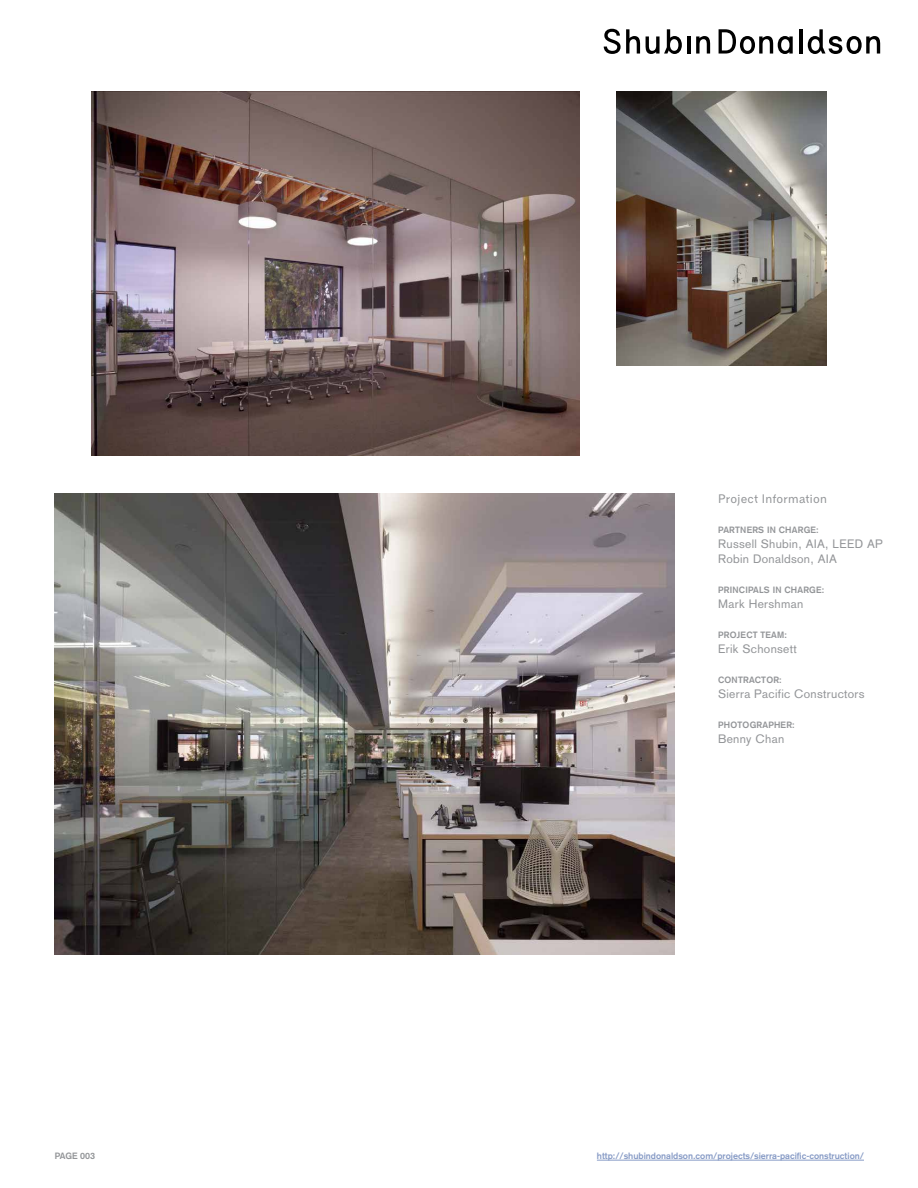
<style>
.page{position:relative;width:918px;height:1188px;background:#fff}
.page>*{position:absolute;margin:0;border:0;box-sizing:border-box;transform-origin:0 0}
.t1{font:12px/15px "Akzidenz Grotesk";letter-spacing:.025em;color:#939598}
.t2{font:12px "BC Falster Grotesk RB";letter-spacing:.025em;color:#939598}
.t3{font:700 9px "Akzidenz Grotesk";letter-spacing:.025em;color:#939598}
.t4{font:700 9px "Akzidenz Grotesk";color:#879bc6}
</style>
<div class="page">
<svg style="left:604px;top:29px;width:36px;height:25px"></svg>
<hr style="left:687px;top:36px;width:3px;height:18px;background:#000">
<hr style="left:799px;top:29px;width:4px;height:25px;background:#000">
<svg style="left:646px;top:29px;width:36px;height:25px"></svg>
<svg style="left:696px;top:36px;width:14px;height:18px"></svg>
<svg style="left:719px;top:29px;width:74px;height:25px"></svg>
<svg style="left:808px;top:29px;width:72px;height:25px"></svg>
<hr style="left:597px;top:1160px;width:267px;height:1px;background:#879bc6">
<img style="left:92px;top:92px;width:487px;height:364px">
<img style="left:617px;top:92px;width:209px;height:273px">
<img style="left:54px;top:494px;width:621px;height:461px">
<p class="t2" style="left:718px;top:491px;width:110px">Project Information</p>
<p class="t3" style="left:718px;top:525px;width:102px">PARTNERS IN CHARGE:</p>
<p class="t1" style="left:718px;top:536px;width:166px">Russell Shubin, AIA, LEED AP<br>Robin Donaldson, AIA</p>
<p class="t3" style="left:718px;top:585px;width:108px">PRINCIPALS IN CHARGE:</p>
<p class="t1" style="left:718px;top:596px;width:87px">Mark Hershman</p>
<p class="t3" style="left:718px;top:630px;width:70px">PROJECT TEAM:</p>
<p class="t1" style="left:718px;top:641px;width:80px">Erik Schonsett</p>
<p class="t3" style="left:718px;top:675px;width:65px">CONTRACTOR:</p>
<p class="t1" style="left:718px;top:686px;width:148px">Sierra Pacific Constructors</p>
<p class="t3" style="left:718px;top:720px;width:78px">PHOTOGRAPHER:</p>
<p class="t1" style="left:718px;top:731px;width:68px">Benny Chan</p>
<p class="t3" style="left:55px;top:1151px;width:42px">PAGE 003</p>
<p class="t4" style="left:597px;top:1151px;width:269px">http://shubindonaldson.com/projects/sierra-pacific-construction/</p>
</div>
